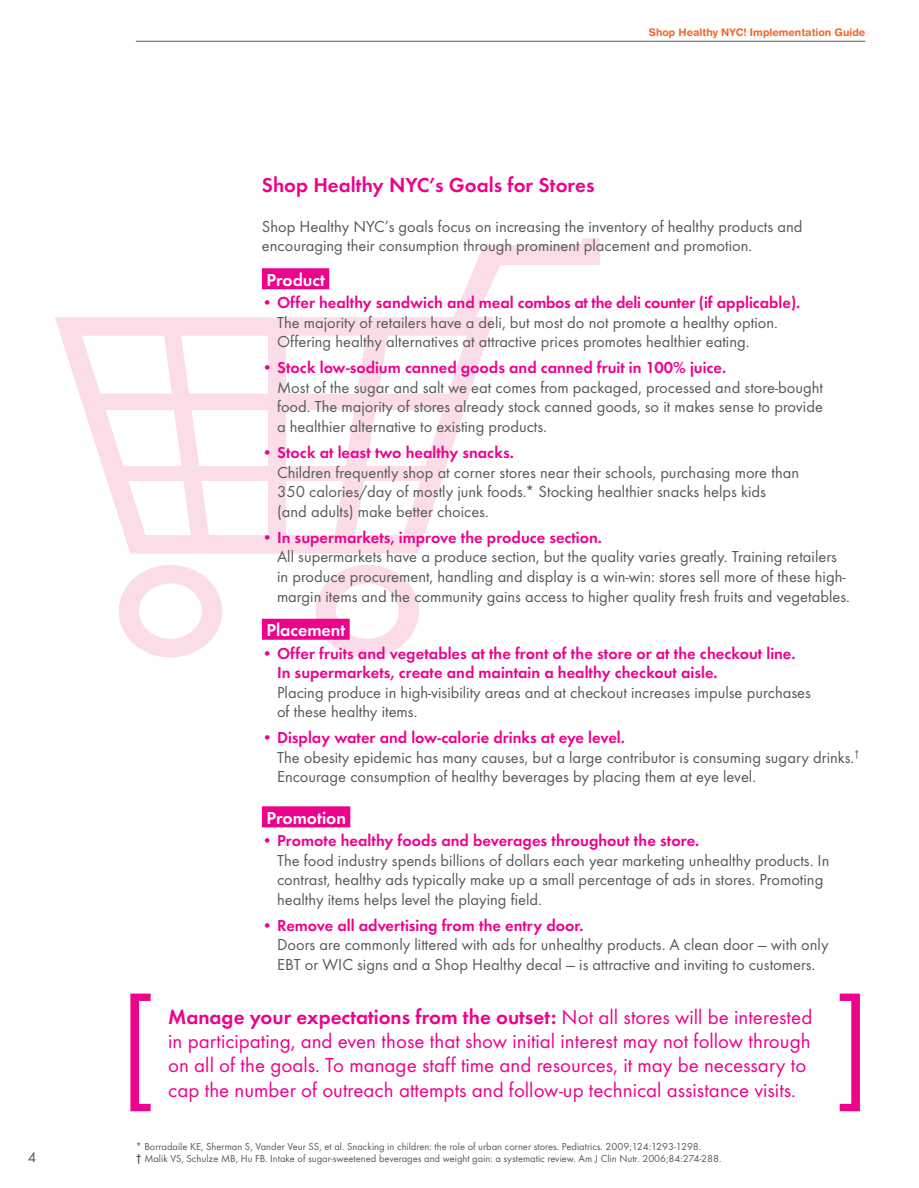
<style>
.page{position:relative;width:919px;height:1188px;background:#fff}
.page>*{position:absolute;margin:0;border:0;box-sizing:border-box;transform-origin:0 0}
.t1{font:21px/24px "Futura T";color:#ed028c}
.t2{font:600 21px "Futura T";color:#ed028c}
.t3{font:600 18px "Futura T";color:#fff}
.t4{font:16.5px/19.5px "Futura T";color:#57585a}
.t5{font:600 16.5px/19.5px "Futura T";color:#ed028c}
.t6{font:15px "Futura T";color:#57585a}
.t7{font:10.5px/12px "Futura T";color:#57585a}
.t8{font:700 10.5px "Helvetica Rounded";color:#f26426}
.s1{color:#ed028c}
.s2{font-weight:600;color:#ed028c}
.s3{font-weight:600}
</style>
<div class="page">
<hr style="left:136px;top:41px;width:729px;height:1px;background:#57585a">
<svg style="left:119px;top:565px;width:103px;height:93px"></svg>
<svg style="left:313px;top:565px;width:106px;height:93px"></svg>
<svg style="left:55px;top:238px;width:545px;height:316px"></svg>
<div style="left:262px;top:268px;width:67px;height:21px;background:#ed028c"></div>
<div style="left:262px;top:618px;width:87px;height:21px;background:#ed028c"></div>
<div style="left:262px;top:806px;width:88px;height:21px;background:#ed028c"></div>
<svg style="left:130px;top:993px;width:21px;height:118px"></svg>
<svg style="left:839px;top:993px;width:20px;height:118px"></svg>
<p class="t6" style="left:28px;top:1148px;width:10px">4</p>
<p class="t8" style="left:648px;top:26px;width:218px">Shop Healthy NYC! Implementation Guide</p>
<p class="t2" style="left:262px;top:173px;width:334px">Shop Healthy NYC’s Goals for Stores</p>
<p class="t4" style="left:262px;top:216px;width:542px">Shop Healthy NYC’s goals focus on increasing the inventory of healthy products and encouraging their consumption through prominent placement and promotion.</p>
<p class="t3" style="left:266px;top:269px;width:64px">Product<span class="s1">l</span></p>
<p class="t5" style="left:262px;top:292px;width:540px">• Offer healthy sandwich and meal combos at the deli counter (if applicable).</p>
<p class="t4" style="left:277px;top:312px;width:502px">The majority of retailers have a deli, but most do not promote a healthy option.<br>Offering healthy alternatives at attractive prices promotes healthier eating.</p>
<p class="t5" style="left:262px;top:358px;width:465px">• Stock low-sodium canned goods and canned fruit in 100% juice.</p>
<p class="t4" style="left:277px;top:377px;width:547px;text-align:justify">Most of the sugar and salt we eat comes from packaged, processed and store-bought food. The majority of stores already stock canned goods, so it makes sense to provide a healthier alternative to existing products.</p>
<p class="t5" style="left:262px;top:442px;width:253px">• Stock at least two healthy snacks.</p>
<p class="t4" style="left:277px;top:462px;width:523px">Children frequently shop at corner stores near their schools, purchasing more than<br>350 calories/day of mostly junk foods.* Stocking healthier snacks helps kids (and adults) make better choices.</p>
<p class="t5" style="left:262px;top:527px;width:341px">• In supermarkets, improve the produce section.</p>
<p class="t4" style="left:277px;top:547px;width:574px">All supermarkets have a produce section, but the quality varies greatly. Training retailers in produce procurement, handling and display is a win-win: stores sell more of these high&shy;margin items and the community gains access to higher quality fresh fruits and vegetables.</p>
<p class="t3" style="left:266px;top:619px;width:85px">Placement<span class="s1">l</span></p>
<p class="t5" style="left:277px;top:643px;width:520px;text-indent:-15px">• Offer fruits and vegetables at the front of the store or at the checkout line.<br>In supermarkets, create and maintain a healthy checkout aisle.</p>
<p class="t4" style="left:277px;top:682px;width:535px">Placing produce in high-visibility areas and at checkout increases impulse purchases of these healthy items.</p>
<p class="t4" style="left:277px;top:727px;width:584px;text-indent:-15px"><span class="s2">• Display water and low-calorie drinks at eye level.<br></span>The obesity epidemic has many causes, but a large contributor is consuming sugary drinks.<sup>†<br></sup>Encourage consumption of healthy beverages by placing them at eye level.</p>
<p class="t3" style="left:266px;top:806px;width:85px">Promotion<span class="s1">l</span></p>
<p class="t5" style="left:262px;top:830px;width:439px">• Promote healthy foods and beverages throughout the store.</p>
<p class="t4" style="left:277px;top:850px;width:554px">The food industry spends billions of dollars each year marketing unhealthy products. In contrast, healthy ads typically make up a small percentage of ads in stores. Promoting healthy items helps level the playing field.</p>
<p class="t5" style="left:262px;top:915px;width:323px">• Remove all advertising from the entry door.</p>
<p class="t4" style="left:277px;top:935px;width:553px">Doors are commonly littered with ads for unhealthy products. A clean door — with only<br>EBT or WIC signs and a Shop Healthy decal — is attractive and inviting to customers.</p>
<p class="t1" style="left:168px;top:1005px;width:645px"><span class="s3">Manage your expectations from the outset:</span> Not all stores will be interested in participating, and even those that show initial interest may not follow through on all of the goals. To manage staff time and resources, it may be necessary to cap the number of outreach attempts and follow-up technical assistance visits.</p>
<p class="t7" style="left:136px;top:1140px;width:587px">* Borradaile KE, Sherman S, Vander Veur SS, et al. Snacking in children: the role of urban corner stores. Pediatrics. 2009;124:1293-1298.<br><span class="s3">†</span> Malik VS, Schulze MB, Hu FB. Intake of sugar-sweetened beverages and weight gain: a systematic review. Am J Clin Nutr. 2006;84:274-288.</p>
</div>
